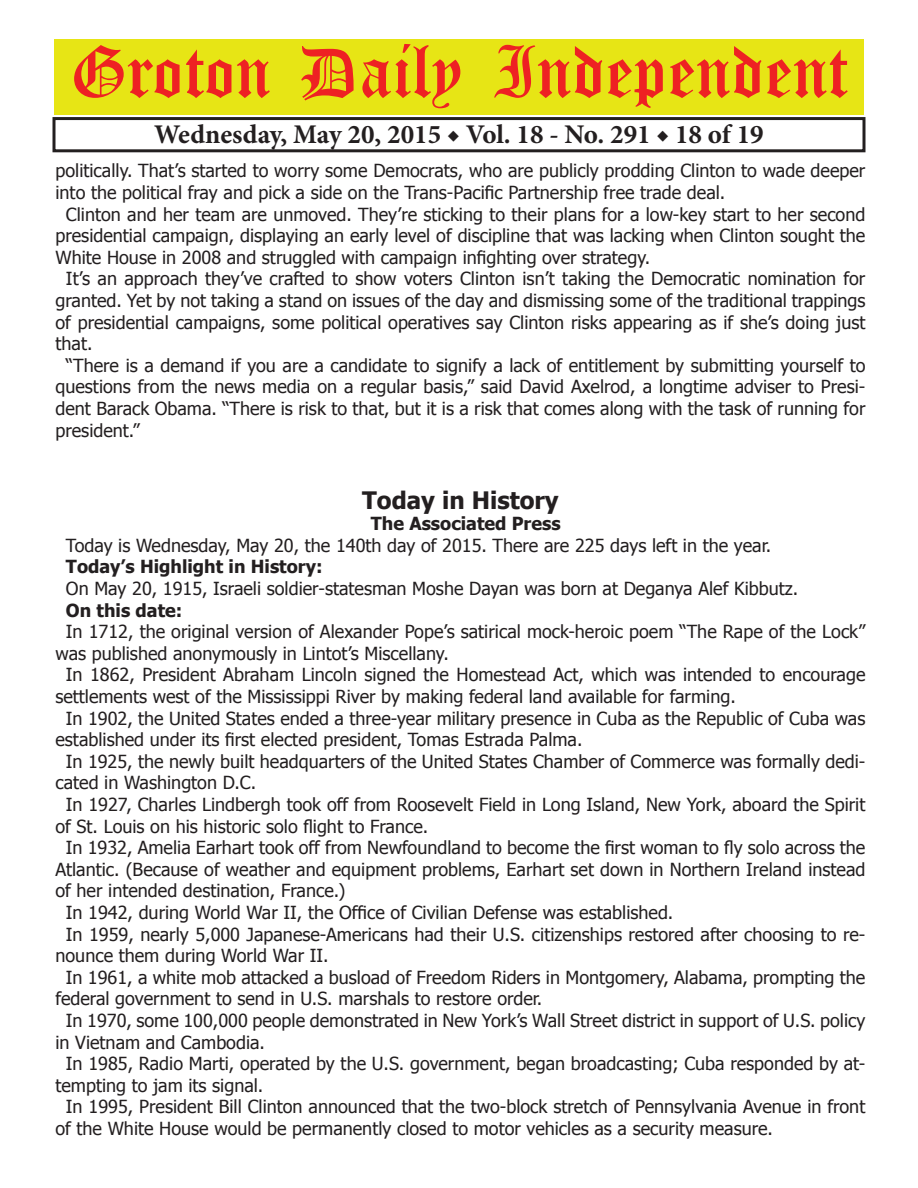
<style>
.page{position:relative;width:918px;height:1188px;background:#fff}
.page>*{position:absolute;margin:0;border:0;box-sizing:border-box;transform-origin:0 0}
.t1{font:54px "Old English Five";color:#ee2123}
.t2{font:700 27px "Minion Pro";color:#231f20}
.t3{font:700 24px "Tahoma";color:#231f20}
.t4{font:18px "Tahoma";color:#231f20}
.t5{font:700 18px "Tahoma";color:#231f20}
</style>
<div class="page">
<div style="left:52px;top:117px;width:814px;height:35px;border:3px solid #231f20"></div>
<div style="left:54px;top:40px;width:810px;height:75px;background:#e7e515"></div>
<h1 class="t1" style="left:70px;top:47px;width:779px">Groton Daily Independent</h1>
<h2 class="t2" style="left:154px;top:116px;width:611px">Wednesday, May 20, 2015 ◆ Vol. 18 - No. 291 ◆ 18 of 19</h2>
<p class="t4" style="left:56px;top:159px;width:811px">politically. That’s started to worry some Democrats, who are publicly prodding Clinton to wade deeper</p>
<p class="t4" style="left:56px;top:180px;width:671px">into the political fray and pick a side on the Trans-Pacific Partnership free trade deal.</p>
<p class="t4" style="left:66px;top:202px;width:801px">Clinton and her team are unmoved. They’re sticking to their plans for a low-key start to her second</p>
<p class="t4" style="left:56px;top:224px;width:811px">presidential campaign, displaying an early level of discipline that was lacking when Clinton sought the</p>
<p class="t4" style="left:56px;top:245px;width:596px">White House in 2008 and struggled with campaign infighting over strategy.</p>
<p class="t4" style="left:66px;top:267px;width:801px">It’s an approach they’ve crafted to show voters Clinton isn’t taking the Democratic nomination for</p>
<p class="t4" style="left:56px;top:288px;width:812px">granted. Yet by not taking a stand on issues of the day and dismissing some of the traditional trappings</p>
<p class="t4" style="left:56px;top:310px;width:811px">of presidential campaigns, some political operatives say Clinton risks appearing as if she’s doing just</p>
<p class="t4" style="left:56px;top:332px;width:38px">that.</p>
<p class="t4" style="left:66px;top:353px;width:801px">“There is a demand if you are a candidate to signify a lack of entitlement by submitting yourself to</p>
<p class="t4" style="left:56px;top:375px;width:811px">questions from the news media on a regular basis,” said David Axelrod, a longtime adviser to Presi-</p>
<p class="t4" style="left:56px;top:396px;width:811px">dent Barack Obama. “There is risk to that, but it is a risk that comes along with the task of running for</p>
<p class="t4" style="left:56px;top:418px;width:86px">president.”</p>
<h3 class="t3" style="left:362px;top:483px;width:198px">Today in History</h3>
<p class="t5" style="left:371px;top:511px;width:191px">The Associated Press</p>
<p class="t4" style="left:66px;top:533px;width:707px">Today is Wednesday, May 20, the 140th day of 2015. There are 225 days left in the year.</p>
<p class="t5" style="left:66px;top:554px;width:258px">Today’s Highlight in History:</p>
<p class="t4" style="left:66px;top:576px;width:734px">On May 20, 1915, Israeli soldier-statesman Moshe Dayan was born at Deganya Alef Kibbutz.</p>
<p class="t5" style="left:66px;top:598px;width:118px">On this date:</p>
<p class="t4" style="left:66px;top:620px;width:801px">In 1712, the original version of Alexander Pope’s satirical mock-heroic poem “The Rape of the Lock”</p>
<p class="t4" style="left:55px;top:641px;width:395px">was published anonymously in Lintot’s Miscellany.</p>
<p class="t4" style="left:66px;top:663px;width:801px">In 1862, President Abraham Lincoln signed the Homestead Act, which was intended to encourage</p>
<p class="t4" style="left:55px;top:684px;width:682px">settlements west of the Mississippi River by making federal land available for farming.</p>
<p class="t4" style="left:66px;top:706px;width:801px">In 1902, the United States ended a three-year military presence in Cuba as the Republic of Cuba was</p>
<p class="t4" style="left:55px;top:728px;width:529px">established under its first elected president, Tomas Estrada Palma.</p>
<p class="t4" style="left:66px;top:749px;width:801px">In 1925, the newly built headquarters of the United States Chamber of Commerce was formally dedi-</p>
<p class="t4" style="left:55px;top:771px;width:202px">cated in Washington D.C.</p>
<p class="t4" style="left:66px;top:792px;width:801px">In 1927, Charles Lindbergh took off from Roosevelt Field in Long Island, New York, aboard the Spirit</p>
<p class="t4" style="left:55px;top:814px;width:374px">of St. Louis on his historic solo flight to France.</p>
<p class="t4" style="left:66px;top:836px;width:801px">In 1932, Amelia Earhart took off from Newfoundland to become the first woman to fly solo across the</p>
<p class="t4" style="left:55px;top:857px;width:811px">Atlantic. (Because of weather and equipment problems, Earhart set down in Northern Ireland instead</p>
<p class="t4" style="left:55px;top:879px;width:291px">of her intended destination, France.)</p>
<p class="t4" style="left:66px;top:900px;width:609px">In 1942, during World War II, the Office of Civilian Defense was established.</p>
<p class="t4" style="left:66px;top:922px;width:801px">In 1959, nearly 5,000 Japanese-Americans had their U.S. citizenships restored after choosing to re-</p>
<p class="t4" style="left:55px;top:944px;width:275px">nounce them during World War II.</p>
<p class="t4" style="left:66px;top:965px;width:801px">In 1961, a white mob attacked a busload of Freedom Riders in Montgomery, Alabama, prompting the</p>
<p class="t4" style="left:55px;top:987px;width:488px">federal government to send in U.S. marshals to restore order.</p>
<p class="t4" style="left:66px;top:1008px;width:801px">In 1970, some 100,000 people demonstrated in New York’s Wall Street district in support of U.S. policy</p>
<p class="t4" style="left:55px;top:1030px;width:211px">in Vietnam and Cambodia.</p>
<p class="t4" style="left:66px;top:1052px;width:801px">In 1985, Radio Marti, operated by the U.S. government, began broadcasting; Cuba responded by at-</p>
<p class="t4" style="left:55px;top:1073px;width:209px">tempting to jam its signal.</p>
<p class="t4" style="left:66px;top:1095px;width:801px">In 1995, President Bill Clinton announced that the two-block stretch of Pennsylvania Avenue in front</p>
<p class="t4" style="left:55px;top:1116px;width:719px">of the White House would be permanently closed to motor vehicles as a security measure.</p>
</div>
